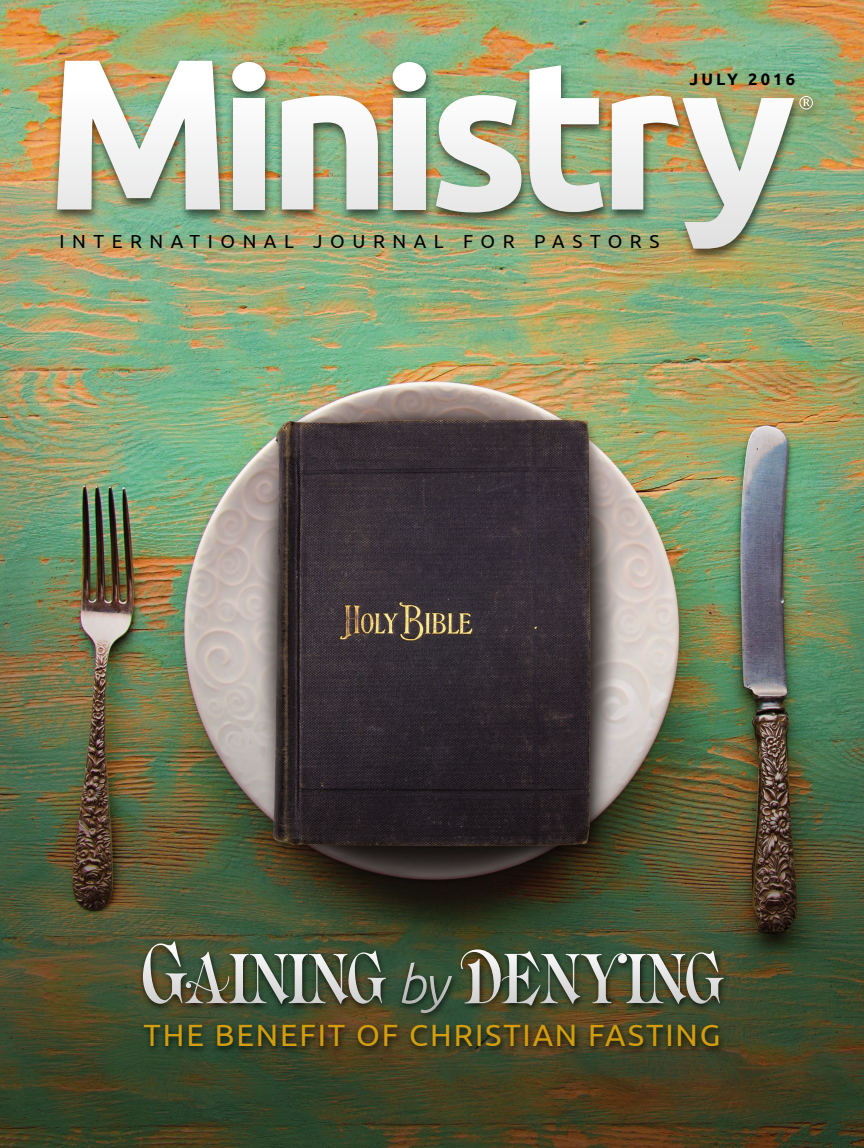
<style>
.page{position:relative;width:864px;height:1148px;background:#fff}
.page>*{position:absolute;margin:0;border:0;box-sizing:border-box;transform-origin:0 0}
.t1{font:83.4px "Mardi Gras";letter-spacing:-.02em;color:#fff}
.t2{font:30.75px "Ubuntu";letter-spacing:.06em;color:#d19d0f}
.t3{font:18.9px "Ubuntu";letter-spacing:.4em;color:#000}
.t4{font:700 16.5px "Ubuntu";letter-spacing:.19em;color:#000}
.s1{font-family:"Ubuntu";font-weight:300;font-style:italic;font-size:52.65px}
</style>
<div class="page">
<img style="left:0;top:0;width:864px;height:1148px">
<div style="left:51px;top:57px;width:771px;height:205px;background:#000;opacity:.6"></div>
<img style="left:57px;top:61px;width:163px;height:148px">
<div style="left:233px;top:98px;width:32px;height:111px;background:#f2f2f2"></div>
<img style="left:282px;top:95px;width:96px;height:114px">
<div style="left:394px;top:98px;width:31px;height:111px;background:#f2f2f2"></div>
<img style="left:436px;top:95px;width:86px;height:117px">
<img style="left:529px;top:65px;width:74px;height:147px">
<svg style="left:232px;top:62px;width:34px;height:30px"></svg>
<svg style="left:393px;top:62px;width:33px;height:30px"></svg>
<img style="left:612px;top:96px;width:201px;height:153px">
<div style="left:138px;top:939px;width:593px;height:116px;background:#000;opacity:.75"></div>
<p class="t4" style="left:690px;top:69px;width:107px">JULY 2016</p>
<p class="t3" style="left:60px;top:231px;width:601px">INTERNATIONAL JOURNAL FOR PASTORS</p>
<h1 class="t1" style="left:140px;top:930px;width:585px">GAINING <span class="s1">by</span> DENYING</h1>
<h2 class="t2" style="left:144px;top:1017px;width:578px">THE BENEFIT OF CHRISTIAN FASTING</h2>
</div>
